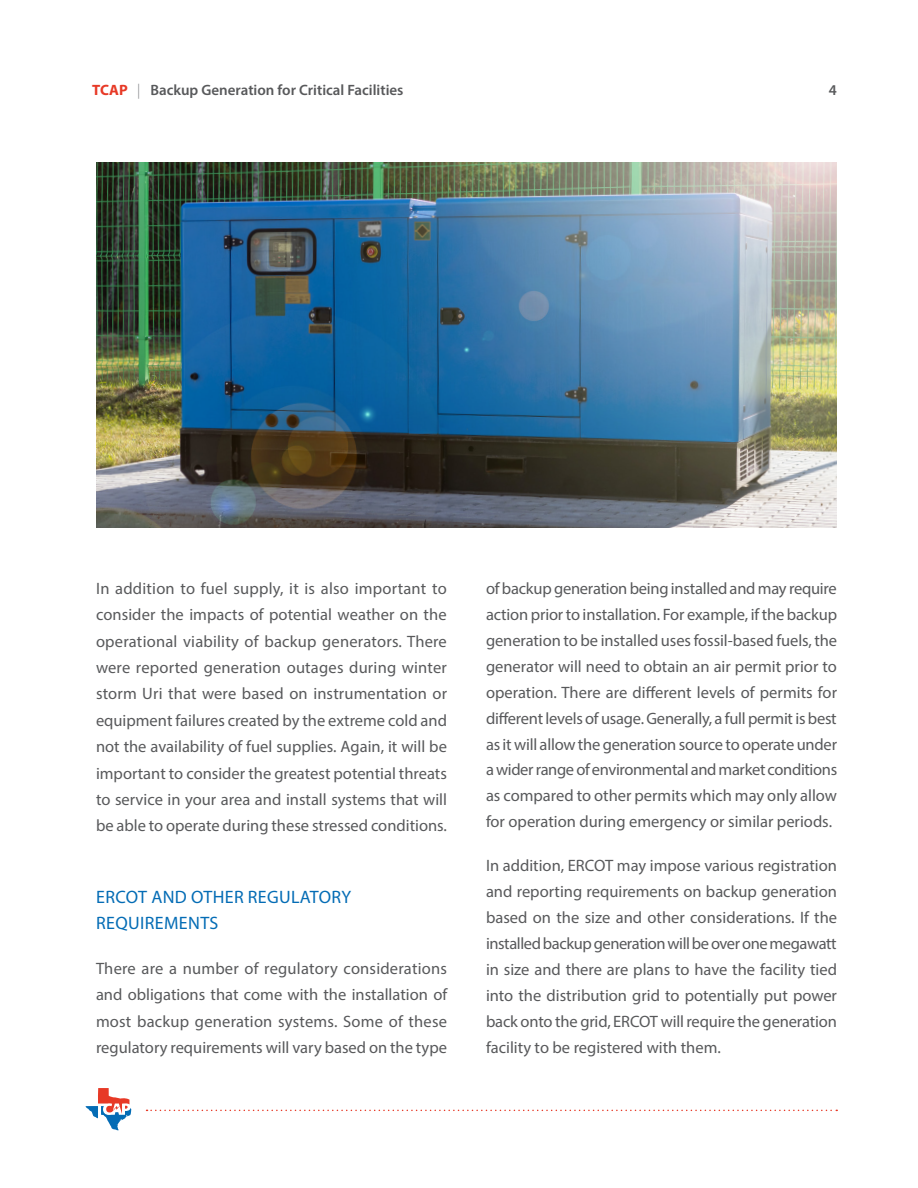
<style>
.page{position:relative;width:918px;height:1188px;background:#fff}
.page>*{position:absolute;margin:0;border:0;box-sizing:border-box;transform-origin:0 0}
.t1{font:18px/26.4px "Myriad Pro";letter-spacing:.02em;color:#046cb5}
.t2{font:16.5px/26px "Myriad Pro";color:#58595b;text-align:justify}
.t3{font:600 15px "Myriad Pro";color:#58595b}
.s1{font-weight:700;color:#e73926}
.s2{font-weight:300;color:#808285}
</style>
<div class="page">
<svg style="left:86px;top:1088px;width:45px;height:42px"></svg>
<svg style="left:147px;top:1110px;width:690px;height:1px"></svg>
<img style="left:96px;top:162px;width:741px;height:365px">
<p class="t3" style="left:92px;top:81px;width:313px"><span class="s1">TCAP</span> <span class="s2">|</span> Backup Generation for Critical Facilities</p>
<p class="t3" style="left:829px;top:81px;width:10px">4</p>
<p class="t2" style="left:96px;top:575px;width:353px;line-height:26.4px">In addition to fuel supply, it is also important to consider the impacts of potential weather on the operational viability of backup generators. There were reported generation outages during winter storm Uri that were based on instrumentation or equipment failures created by the extreme cold and not the availability of fuel supplies. Again, it will be important to consider the greatest potential threats to service in your area and install systems that will be able to operate during these stressed conditions.</p>
<p class="t1" style="left:96px;top:883px;width:256px">ERCOT AND OTHER REGULATORY<br>REQUIREMENTS</p>
<p class="t2" style="left:96px;top:955px;width:353px;line-height:26.4px">There are a number of regulatory considerations and obligations that come with the installation of most backup generation systems. Some of these regulatory requirements will vary based on the type</p>
<p class="t2" style="left:486px;top:575px;width:353px">of backup generation being installed and may require action prior to installation. For example, if the backup generation to be installed uses fossil-based fuels, the generator will need to obtain an air permit prior to operation. There are different levels of permits for different levels of usage. Generally, a full permit is best as it will allow the generation source to operate under a wider range of environmental and market conditions as compared to other permits which may only allow for operation during emergency or similar periods.</p>
<p class="t2" style="left:486px;top:853px;width:353px">In addition, ERCOT may impose various registration and reporting requirements on backup generation based on the size and other considerations. If the installed backup generation will be over one megawatt in size and there are plans to have the facility tied into the distribution grid to potentially put power back onto the grid, ERCOT will require the generation facility to be registered with them.</p>
</div>
